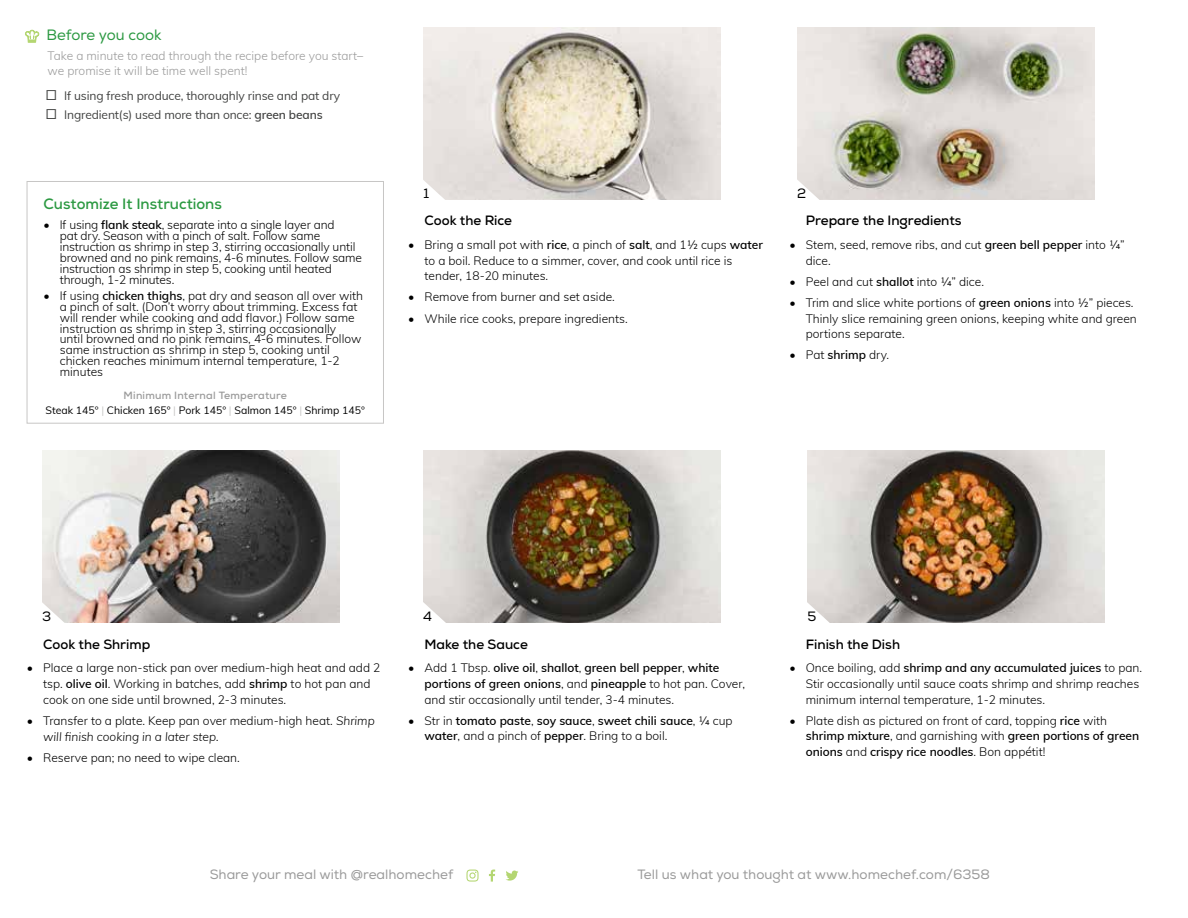
<style>
.page{position:relative;width:1188px;height:918px;background:#fff}
.page>*{position:absolute;margin:0;border:0;box-sizing:border-box;transform-origin:0 0}
.t1{font:700 15px "Nexa";color:#2c9942}
.t2{font:15px "Nexa";letter-spacing:-.005em;color:#2c9942}
.t3{font:13.5px "Nexa";color:#9a9a9a}
.t4{font:700 13.5px "Nexa";color:#000}
.t5{font:13.5px "Nexa";color:#000}
.t6{font:300 12px/15.8px "Muli";color:#000}
.t7{font:12px/19.5px "Muli";letter-spacing:-.01em;color:#414241}
.t8{font:600 12px/15.8px "Muli";color:#000}
.t9{font:300 12px/15px "Muli";color:#9a9a9a}
.t10{font:10.5px "Muli";color:#000}
.t11{font:700 10.5px "Nexa";letter-spacing:.02em;color:#9a9a9a}
.s1{font-weight:600}
.s2{color:#c7c6c5}
.s3{font-style:italic}
.s4{font-weight:300}
</style>
<div class="page">
<div style="left:27px;top:181px;width:357px;height:243px;border:1px solid #c7c6c5"></div>
<svg style="left:25px;top:30px;width:14px;height:12px"></svg>
<svg style="left:489px;top:870px;width:6px;height:12px"></svg>
<svg style="left:466px;top:870px;width:13px;height:12px"></svg>
<svg style="left:506px;top:871px;width:12px;height:10px"></svg>
<img style="left:42px;top:450px;width:297px;height:173px">
<img style="left:423px;top:450px;width:297px;height:173px">
<img style="left:423px;top:27px;width:297px;height:173px">
<img style="left:808px;top:450px;width:297px;height:173px">
<img style="left:797px;top:27px;width:297px;height:173px">
<svg style="left:423px;top:178px;width:24px;height:22px"></svg>
<svg style="left:797px;top:178px;width:24px;height:22px"></svg>
<svg style="left:42px;top:601px;width:24px;height:22px"></svg>
<svg style="left:423px;top:601px;width:24px;height:22px"></svg>
<svg style="left:807px;top:601px;width:24px;height:22px"></svg>
<p class="t2" style="left:46px;top:26px;width:117px">Before you cook</p>
<p class="t9" style="left:48px;top:47px;width:317px">Take a minute to read through the recipe before you start– we promise it will be time well spent!</p>
<p class="t7" style="left:64px;top:85px;width:278px">If using fresh produce, thoroughly rinse and pat dry<br>Ingredient(s) used more than once: <span class="s1">green beans</span></p>
<p class="t1" style="left:44px;top:194px;width:180px">Customize It Instructions</p>
<p class="t6" style="left:60px;top:219px;width:304px;line-height:10.8px;text-indent:-16px">• If using <span class="s1">flank steak</span>, separate into a single layer and<br>pat dry. Season with a pinch of salt. Follow same instruction as shrimp in step 3, stirring occasionally until browned and no pink remains, 4-6 minutes. Follow same instruction as shrimp in step 5, cooking until heated through, 1-2 minutes.</p>
<p class="t6" style="left:60px;top:290px;width:305px;line-height:10.8px;text-indent:-16px">• If using <span class="s1">chicken thighs</span>, pat dry and season all over with a pinch of salt. (Don’t worry about trimming. Excess fat will render while cooking and add flavor.) Follow same instruction as shrimp in step 3, stirring occasionally<br>until browned and no pink remains, 4-6 minutes. Follow same instruction as shrimp in step 5, cooking until chicken reaches minimum internal temperature, 1-2 minutes</p>
<p class="t11" style="left:124px;top:389px;width:165px">Minimum Internal Temperature</p>
<p class="t10" style="left:46px;top:403px;width:321px">Steak 145° <span class="s2">|</span> Chicken 165° <span class="s2">|</span> Pork 145° <span class="s2">|</span> Salmon 145° <span class="s2">|</span> Shrimp 145°</p>
<p class="t5" style="left:423px;top:185px;width:7px">1</p>
<p class="t4" style="left:425px;top:212px;width:89px">Cook the Rice</p>
<p class="t6" style="left:425px;top:236px;width:340px;text-indent:-16px">• Bring a small pot with <span class="s1">rice</span>, a pinch of <span class="s1">salt</span>, and 1½ cups <span class="s1">water </span>to a boil. Reduce to a simmer, cover, and cook until rice is tender, 18-20 minutes.</p>
<p class="t6" style="left:408px;top:289px;width:208px">• Remove from burner and set aside.</p>
<p class="t6" style="left:408px;top:310px;width:221px">• While rice cooks, prepare ingredients.</p>
<p class="t5" style="left:797px;top:185px;width:11px">2</p>
<p class="t4" style="left:806px;top:212px;width:157px">Prepare the Ingredients</p>
<p class="t6" style="left:806px;top:236px;width:320px;text-indent:-16px">• Stem, seed, remove ribs, and cut <span class="s1">green bell pepper</span> into ¼” dice.</p>
<p class="t6" style="left:790px;top:273px;width:196px">• Peel and cut <span class="s1">shallot</span> into ¼” dice.</p>
<p class="t6" style="left:806px;top:294px;width:333px;text-indent:-16px">• Trim and slice white portions of <span class="s1">green onions</span> into ½” pieces.<br>Thinly slice remaining green onions, keeping white and green portions separate.</p>
<p class="t6" style="left:790px;top:347px;width:101px">• Pat <span class="s1">shrimp</span> dry.</p>
<p class="t5" style="left:42px;top:608px;width:11px">3</p>
<p class="t5" style="left:423px;top:608px;width:10px">4</p>
<p class="t5" style="left:808px;top:608px;width:10px">5</p>
<p class="t4" style="left:43px;top:636px;width:109px">Cook the Shrimp</p>
<p class="t6" style="left:43px;top:659px;width:339px;text-indent:-16px">• Place a large non-stick pan over medium-high heat and add 2 tsp. <span class="s1">olive oil</span>. Working in batches, add <span class="s1">shrimp</span> to hot pan and cook on one side until browned, 2-3 minutes.</p>
<p class="t6" style="left:43px;top:712px;width:333px;text-indent:-16px">• Transfer to a plate. Keep pan over medium-high heat. <span class="s3">Shrimp will finish cooking in a later step.</span></p>
<p class="t6" style="left:27px;top:749px;width:214px">• Reserve pan; no need to wipe clean.</p>
<p class="t4" style="left:424px;top:635px;width:105px">Make the Sauce</p>
<p class="t6" style="left:424px;top:659px;width:322px;text-indent:-16px">• Add 1 Tbsp. <span class="s1">olive oil</span>, <span class="s1">shallot</span>, <span class="s1">green bell pepper</span>, <span class="s1">white portions of green onions</span>, and <span class="s1">pineapple</span> to hot pan. Cover, and stir occasionally until tender, 3-4 minutes.</p>
<p class="t8" style="left:424px;top:712px;width:310px;text-indent:-16px"><span class="s4">• Str in</span> tomato paste<span class="s4">,</span> soy sauce<span class="s4">,</span> sweet chili sauce<span class="s4">, ¼ cup </span>water<span class="s4">, and a pinch of</span> pepper<span class="s4">. Bring to a boil.</span></p>
<p class="t4" style="left:806px;top:635px;width:96px">Finish the Dish</p>
<p class="t6" style="left:806px;top:659px;width:338px;text-indent:-16px">• Once boiling, add <span class="s1">shrimp and any accumulated juices</span> to pan.<br>Stir occasionally until sauce coats shrimp and shrimp reaches minimum internal temperature, 1-2 minutes.</p>
<p class="t6" style="left:806px;top:712px;width:335px;text-indent:-16px">• Plate dish as pictured on front of card, topping <span class="s1">rice</span> with <span class="s1">shrimp mixture</span>, and garnishing with <span class="s1">green portions of green onions</span> and <span class="s1">crispy rice noodles</span>. Bon appétit!</p>
<p class="t3" style="left:210px;top:867px;width:245px">Share your meal with @realhomechef</p>
<p class="t3" style="left:638px;top:867px;width:354px">Tell us what you thought at www.homechef.com/6358</p>
</div>
